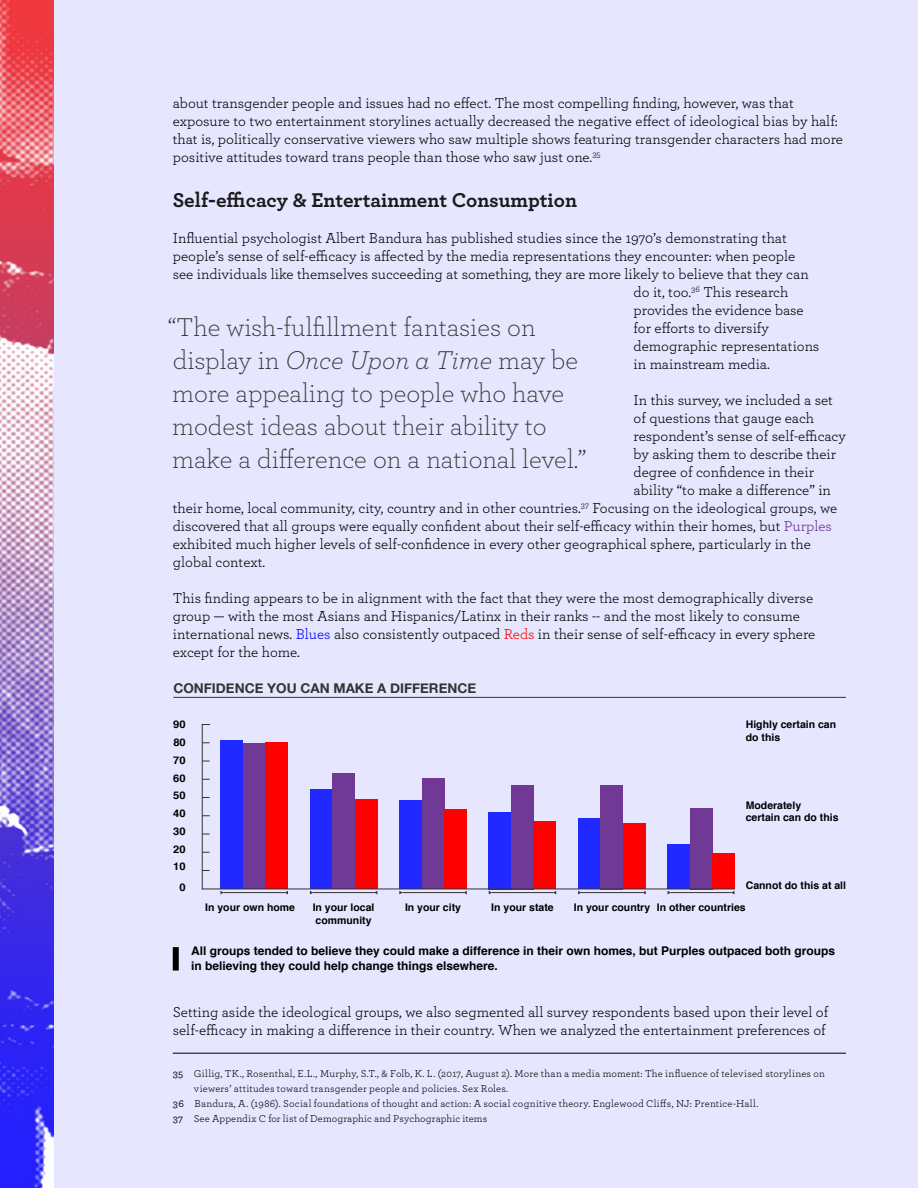
<style>
.page{position:relative;width:918px;height:1188px;background:#e6e6ff}
.page>*{position:absolute;margin:0;border:0;box-sizing:border-box;transform-origin:0 0}
.PCC_Pull_Quote{font:300 27px/33px "Archer";color:#333}
.PCC_Header_3{font:700 21px "Archer";color:#1a1a1a}
.PCC_Body{font:15px/18px "Archer";color:#000}
.PCC_Chart_Title{font:700 13.5px "Helvetica Neue";color:#333}
.PCC_Caption{font:700 12px/14.4px "Helvetica";color:#000}
.t1{font:10.5px/15px "Archer";letter-spacing:.015em;color:#000}
.t2{font:700 10.5px/12.6px "Helvetica";color:#000}
.t3{font:700 10.5px "Helvetica";color:#000;scale:1.07 1}
.s1{color:#662d91}
.s2{color:#00f}
.s3{color:#f00}
.s4{font-style:italic}
.s5{font-weight:500}
</style>
<div class="page">
<img style="left:0;top:0;width:54px;height:1188px">
<hr style="left:173px;top:697px;width:673px;height:1px;background:#333">
<hr style="left:202px;top:725px;width:1px;height:164px;background:#333">
<hr style="left:223px;top:892px;width:62px;height:1px;background:#333">
<hr style="left:670px;top:892px;width:62px;height:1px;background:#333">
<div style="left:668px;top:844px;width:22px;height:45px;background:#2029ff"></div>
<div style="left:690px;top:808px;width:23px;height:81px;background:#6f3995"></div>
<div style="left:713px;top:854px;width:22px;height:35px;background:#f00"></div>
<hr style="left:581px;top:892px;width:62px;height:1px;background:#333">
<div style="left:578px;top:819px;width:23px;height:70px;background:#2029ff"></div>
<div style="left:601px;top:785px;width:22px;height:104px;background:#6f3995"></div>
<div style="left:623px;top:823px;width:23px;height:66px;background:#f00"></div>
<hr style="left:492px;top:892px;width:61px;height:1px;background:#333">
<div style="left:489px;top:812px;width:22px;height:77px;background:#2029ff"></div>
<div style="left:511px;top:785px;width:23px;height:104px;background:#6f3995"></div>
<div style="left:534px;top:821px;width:22px;height:68px;background:#f00"></div>
<hr style="left:402px;top:892px;width:62px;height:1px;background:#333">
<div style="left:399px;top:801px;width:23px;height:88px;background:#2029ff"></div>
<div style="left:422px;top:778px;width:22px;height:111px;background:#6f3995"></div>
<div style="left:444px;top:809px;width:23px;height:80px;background:#f00"></div>
<hr style="left:313px;top:892px;width:62px;height:1px;background:#333">
<div style="left:310px;top:790px;width:22px;height:99px;background:#2029ff"></div>
<div style="left:332px;top:774px;width:23px;height:115px;background:#6f3995"></div>
<div style="left:355px;top:800px;width:22px;height:89px;background:#f00"></div>
<div style="left:221px;top:741px;width:22px;height:148px;background:#2029ff"></div>
<div style="left:243px;top:743px;width:22px;height:146px;background:#6f3995"></div>
<div style="left:265px;top:742px;width:23px;height:147px;background:#f00"></div>
<hr style="left:202px;top:889px;width:532px;height:1px;background:#333">
<div style="left:173px;top:947px;width:6px;height:24px;background:#000"></div>
<hr style="left:173px;top:1053px;width:673px;height:1px;background:#000">
<p class="PCC_Body" style="left:173px;top:93px;width:672px">about transgender people and issues had no effect. The most compelling finding, however, was that exposure to two entertainment storylines actually decreased the negative effect of ideological bias by half: that is, politically conservative viewers who saw multiple shows featuring transgender characters had more positive attitudes toward trans people than those who saw just one.<sup>35</sup></p>
<p class="PCC_Header_3" style="left:173px;top:183px;width:406px">Self-efficacy &amp; Entertainment Consumption</p>
<p class="PCC_Body" style="left:173px;top:228px;width:616px">Influential psychologist Albert Bandura has published studies since the 1970’s demonstrating that</p>
<p class="PCC_Body" style="left:173px;top:246px;width:624px">people’s sense of self-efficacy is affected by the media representations they encounter: when people</p>
<p class="PCC_Body" style="left:173px;top:264px;width:637px">see individuals like themselves succeeding at something, they are more likely to believe that they can</p>
<p class="PCC_Body" style="left:634px;top:282px;width:156px">do it, too.<sup>36</sup> This research</p>
<p class="PCC_Body" style="left:634px;top:300px;width:172px">provides the evidence base</p>
<p class="PCC_Body" style="left:634px;top:318px;width:137px">for efforts to diversify</p>
<p class="PCC_Body" style="left:634px;top:336px;width:187px">demographic representations</p>
<p class="PCC_Body" style="left:634px;top:354px;width:138px">in mainstream media.</p>
<p class="PCC_Body" style="left:634px;top:390px;width:201px">In this survey, we included a set</p>
<p class="PCC_Body" style="left:634px;top:408px;width:182px">of questions that gauge each</p>
<p class="PCC_Body" style="left:634px;top:426px;width:214px">respondent’s sense of self-efficacy</p>
<p class="PCC_Body" style="left:634px;top:444px;width:204px">by asking them to describe their</p>
<p class="PCC_Body" style="left:634px;top:462px;width:182px">degree of confidence in their</p>
<p class="PCC_Body" style="left:634px;top:480px;width:199px">ability “to make a difference” in</p>
<p class="PCC_Body" style="left:173px;top:498px;width:666px">their home, local community, city, country and in other countries.<sup>37</sup> Focusing on the ideological groups, we</p>
<p class="PCC_Body" style="left:173px;top:516px;width:661px">discovered that all groups were equally confident about their self-efficacy within their homes, but <span class="s1">Purples</span></p>
<p class="PCC_Body" style="left:173px;top:534px;width:640px">exhibited much higher levels of self-confidence in every other geographical sphere, particularly in the</p>
<p class="PCC_Body" style="left:173px;top:552px;width:94px">global context.</p>
<p class="PCC_Body" style="left:173px;top:588px;width:644px">This finding appears to be in alignment with the fact that they were the most demographically diverse group — with the most Asians and Hispanics/Latinx in their ranks -- and the most likely to consume international news. <span class="s2">Blues</span> also consistently outpaced <span class="s3">Reds</span> in their sense of self-efficacy in every sphere except for the home.</p>
<p class="PCC_Pull_Quote" style="left:168px;top:309px;width:420px">“The wish-fulfillment fantasies on display in <span class="s4">Once Upon a Time</span> may be more appealing to people who have modest ideas about their ability to make a difference on a national level.”</p>
<p class="PCC_Chart_Title" style="left:173px;top:677px;width:304px">CONFIDENCE YOU CAN MAKE A DIFFERENCE</p>
<p class="t3" style="left:173px;top:716px;width:13px">90</p>
<p class="t3" style="left:173px;top:734px;width:13px">80</p>
<p class="t3" style="left:173px;top:752px;width:13px">70</p>
<p class="t3" style="left:173px;top:769px;width:13px">60</p>
<p class="t3" style="left:173px;top:787px;width:13px">50</p>
<p class="t3" style="left:173px;top:805px;width:13px">40</p>
<p class="t3" style="left:173px;top:823px;width:13px">30</p>
<p class="t3" style="left:173px;top:840px;width:13px">20</p>
<p class="t3" style="left:173px;top:858px;width:13px">10</p>
<p class="t3" style="left:179px;top:879px;width:7px">0</p>
<p class="t2" style="left:746px;top:719px;width:92px">Highly certain can do this</p>
<p class="t2" style="left:746px;top:799px;width:94px">Moderately<br>certain can do this</p>
<p class="t2" style="left:746px;top:879px;width:102px">Cannot do this at all</p>
<p class="t2" style="left:205px;top:901px;width:91px">In your own home</p>
<p class="t2" style="left:313px;top:901px;width:63px">In your local community</p>
<p class="t2" style="left:405px;top:901px;width:58px">In your city</p>
<p class="t2" style="left:491px;top:901px;width:64px">In your state</p>
<p class="t2" style="left:574px;top:901px;width:173px">In your country In other countries</p>
<p class="PCC_Caption" style="left:191px;top:944px;width:646px">All groups tended to believe they could make a difference in their own homes, but Purples outpaced both groups in believing they could help change things elsewhere.</p>
<p class="PCC_Body" style="left:173px;top:1002px;width:657px">Setting aside the ideological groups, we also segmented all survey respondents based upon their level of self-efficacy in making a difference in their country. When we analyzed the entertainment preferences of</p>
<p class="t1" style="left:194px;top:1066px;width:632px;text-indent:-21px"><span class="s5">35</span> Gillig, TK., Rosenthal, E.L., Murphy, S.T., &amp; Folb, K. L. (2017, August 2). More than a media moment: The influence of televised storylines on viewers’ attitudes toward transgender people and policies. Sex Roles.</p>
<p class="t1" style="left:173px;top:1096px;width:587px"><span class="s5">36</span> Bandura, A. (1986). Social foundations of thought and action: A social cognitive theory. Englewood Cliffs, NJ: Prentice-Hall.</p>
<p class="t1" style="left:173px;top:1111px;width:316px"><span class="s5">37</span> See Appendix C for list of Demographic and Psychographic items</p>
</div>
